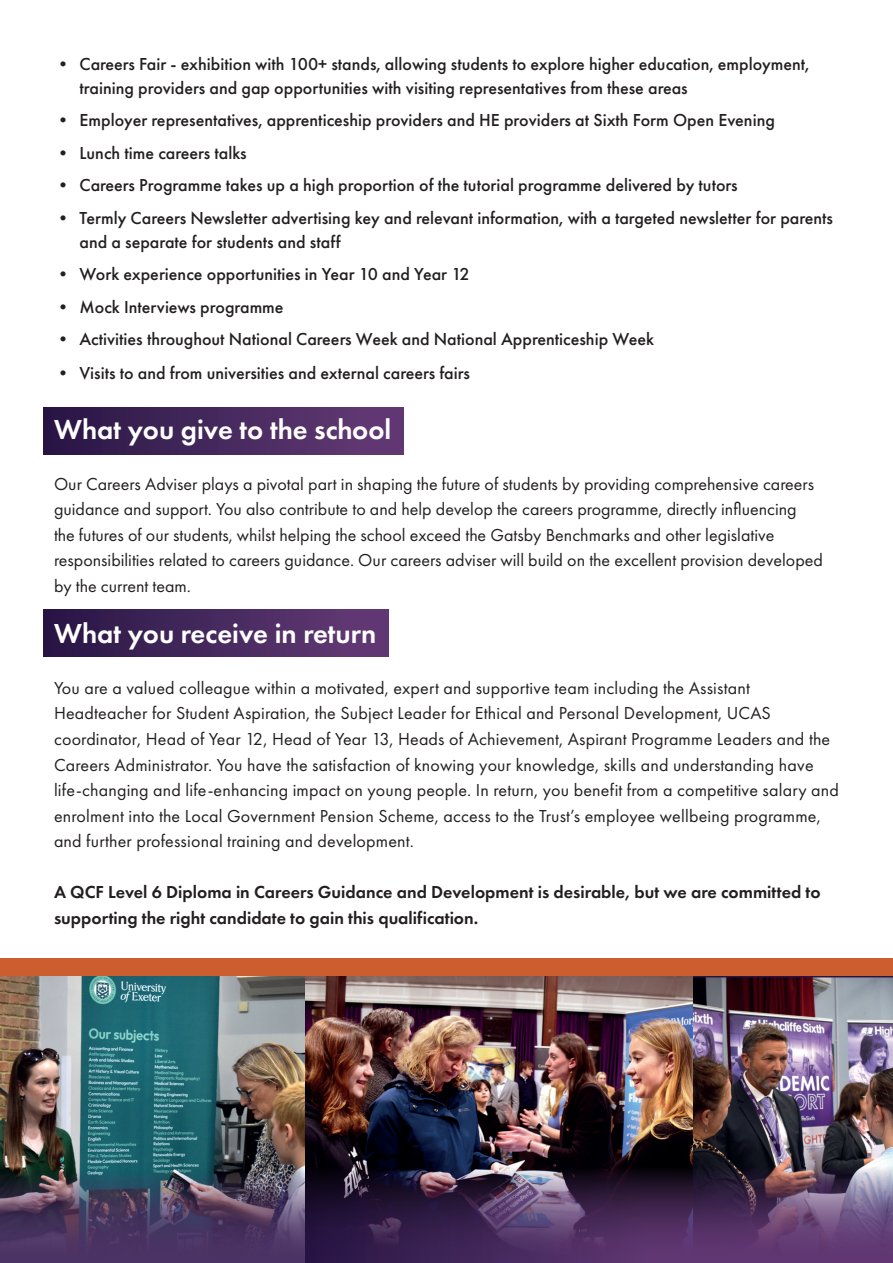
<style>
.page{position:relative;width:893px;height:1263px;background:#fff}
.page>*{position:absolute;margin:0;border:0;box-sizing:border-box;transform-origin:0 0}
.t1{font:600 28.5px "Futura PT";color:#fff}
.t2{font:18px/25.5px "Futura PT";letter-spacing:.01em;color:#231f20}
.t3{font:500 18px/24px "Futura PT";color:#231f20}
.t4{font:600 18px/25.5px "Futura PT";color:#231f20}
</style>
<div class="page">
<div style="left:44px;top:407px;width:360px;height:48px;background:linear-gradient(to right,#281645,#653b76)"></div>
<div style="left:44px;top:609px;width:345px;height:47px;background:linear-gradient(to right,#281645,#653b77)"></div>
<img style="left:304px;top:976px;width:389px;height:287px">
<img style="left:0;top:976px;width:304px;height:287px">
<img style="left:693px;top:978px;width:200px;height:285px">
<div style="left:0;top:958px;width:893px;height:18px;background:#cb5d2e"></div>
<p class="t3" style="left:80px;top:52px;width:731px;text-indent:-26px">• Careers Fair - exhibition with 100+ stands, allowing students to explore higher education, employment, training providers and gap opportunities with visiting representatives from these areas</p>
<p class="t3" style="left:54px;top:108px;width:722px">• Employer representatives, apprenticeship providers and HE providers at Sixth Form Open Evening</p>
<p class="t3" style="left:54px;top:141px;width:194px">• Lunch time careers talks</p>
<p class="t3" style="left:54px;top:173px;width:685px">• Careers Programme takes up a high proportion of the tutorial programme delivered by tutors</p>
<p class="t3" style="left:80px;top:206px;width:755px;text-indent:-26px">• Termly Careers Newsletter advertising key and relevant information, with a targeted newsletter for parents and a separate for students and staff</p>
<p class="t3" style="left:54px;top:262px;width:417px">• Work experience opportunities in Year 10 and Year 12</p>
<p class="t3" style="left:54px;top:295px;width:231px">• Mock Interviews programme</p>
<p class="t3" style="left:54px;top:327px;width:602px">• Activities throughout National Careers Week and National Apprenticeship Week</p>
<p class="t3" style="left:54px;top:361px;width:417px">• Visits to and from universities and external careers fairs</p>
<h1 class="t1" style="left:54px;top:412px;width:339px">What you give to the school</h1>
<p class="t2" style="left:54px;top:471px;width:770px">Our Careers Adviser plays a pivotal part in shaping the future of students by providing comprehensive careers guidance and support. You also contribute to and help develop the careers programme, directly influencing<br>the futures of our students, whilst helping the school exceed the Gatsby Benchmarks and other legislative responsibilities related to careers guidance. Our careers adviser will build on the excellent provision developed by the current team.</p>
<h1 class="t1" style="left:54px;top:616px;width:324px">What you receive in return</h1>
<p class="t2" style="left:54px;top:675px;width:786px">You are a valued colleague within a motivated, expert and supportive team including the Assistant Headteacher for Student Aspiration, the Subject Leader for Ethical and Personal Development, UCAS coordinator, Head of Year 12, Head of Year 13, Heads of Achievement, Aspirant Programme Leaders and the Careers Administrator. You have the satisfaction of knowing your knowledge, skills and understanding have life-changing and life-enhancing impact on young people. In return, you benefit from a competitive salary and enrolment into the Local Government Pension Scheme, access to the Trust’s employee wellbeing programme, and further professional training and development.</p>
<p class="t4" style="left:54px;top:879px;width:768px">A QCF Level 6 Diploma in Careers Guidance and Development is desirable, but we are committed to supporting the right candidate to gain this qualification.</p>
</div>
